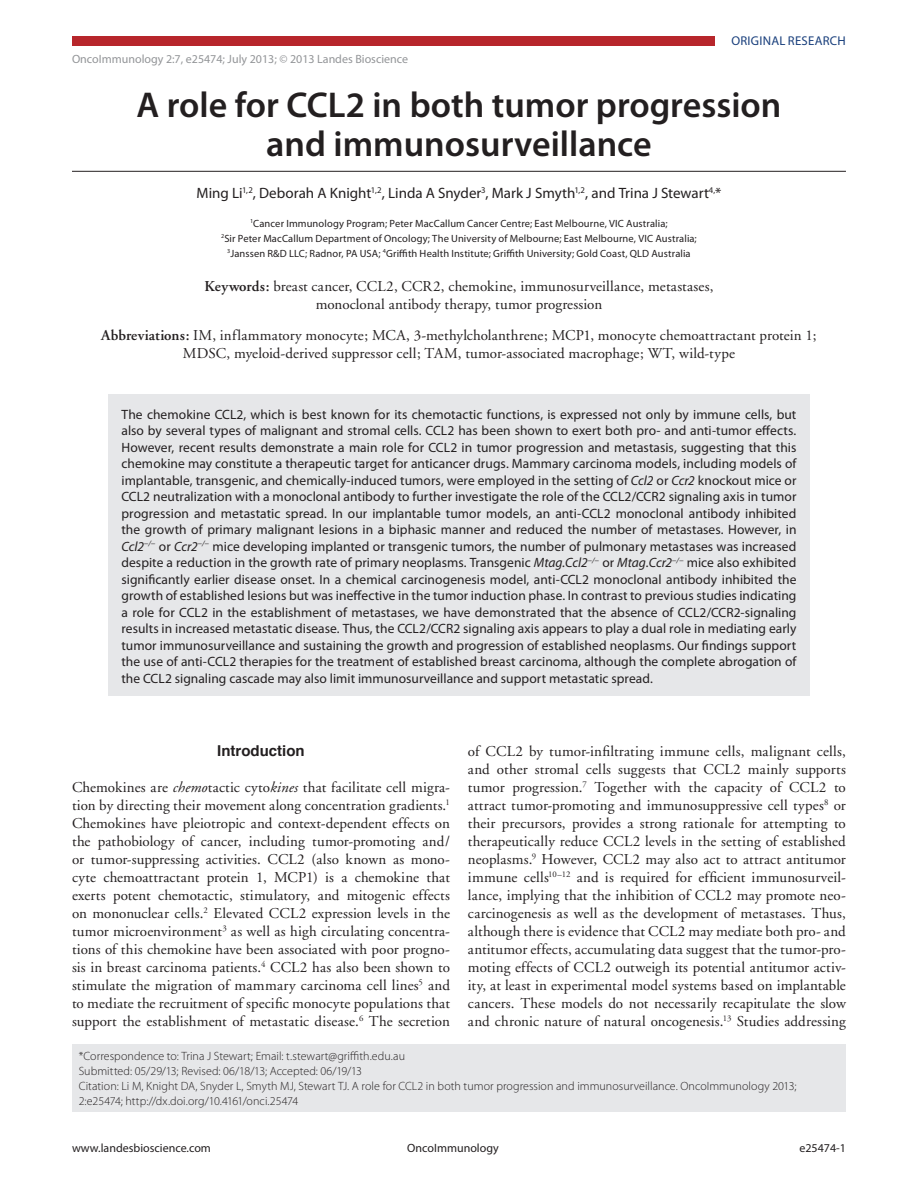
<style>
.page{position:relative;width:918px;height:1188px;background:#fff}
.page>*{position:absolute;margin:0;border:0;box-sizing:border-box;transform-origin:0 0}
.t1{font:600 36px/39px "Myriad Pro";color:#231f20;text-align:center}
.t2{font:15px/18px "Adobe Garamond";letter-spacing:.005em;color:#231f20;text-align:justify}
.t3{font:15px "Myriad Pro";color:#231f20}
.t4{font:700 15px "Helvetica";color:#231f20}
.t5{font:13.5px/16.5px "Myriad Pro";letter-spacing:.005em;color:#231f20;text-align:justify}
.t6{font:12.75px "Myriad Pro";letter-spacing:.02em;color:#193f7c}
.t7{font:300 12px/15px "Myriad Pro";letter-spacing:.005em;color:#231f20}
.t8{font:12px "Myriad Pro";color:#939598}
.t9{font:12px "Myriad Pro";color:#231f20}
.t10{font:10.5px/15px "Myriad Pro";letter-spacing:.01em;color:#231f20;text-align:center}
.s1{font-weight:600}
.s2{font-style:italic}
</style>
<div class="page">
<div style="left:72px;top:36px;width:642px;height:10px;background:#b7262b"></div>
<div style="left:72px;top:1044px;width:774px;height:68px;background:#e6e7e9"></div>
<div style="left:108px;top:395px;width:702px;height:301px;background:#e6e7e9"></div>
<hr style="left:72px;top:171px;width:774px;height:1px;background:#231f20">
<p class="t8" style="left:72px;top:52px;width:338px">OncoImmunology 2:7, e25474; July 2013; © 2013 Landes Bioscience</p>
<p class="t6" style="left:732px;top:33px;width:116px">Original Research</p>
<h1 class="t1" style="left:136px;top:85px;width:647px">A role for CCL2 in both tumor progression and immunosurveillance</h1>
<p class="t3" style="left:197px;top:184px;width:526px">Ming Li<sup>1,2</sup>, Deborah A Knight<sup>1,2</sup>, Linda A Snyder<sup>3</sup>, Mark J Smyth<sup>1,2</sup>, and Trina J Stewart<sup>4,</sup>*</p>
<p class="t10" style="left:221px;top:216px;width:477px"><sup>1</sup>Cancer Immunology Program; Peter MacCallum Cancer Centre; East Melbourne, VIC Australia;<br><sup>2</sup>Sir Peter MacCallum Department of Oncology; The University of Melbourne; East Melbourne, VIC Australia;<br><sup>3</sup>Janssen R&amp;D LLC; Radnor, PA USA; <sup>4</sup>Griffith Health Institute; Griffith University; Gold Coast, QLD Australia</p>
<p class="t2" style="left:204px;top:278px;width:511px;text-align:center"><span class="s1">Keywords:</span> breast cancer, CCL2, CCR2, chemokine, immunosurveillance, metastases, monoclonal antibody therapy, tumor progression</p>
<p class="t2" style="left:101px;top:327px;width:717px;text-align:center"><span class="s1">Abbreviations:</span> IM, inflammatory monocyte; MCA, 3-methylcholanthrene; MCP1, monocyte chemoattractant protein 1;<br>MDSC, myeloid-derived suppressor cell; TAM, tumor-associated macrophage; WT, wild-type</p>
<p class="t5" style="left:121px;top:406px;width:677px">The chemokine CCL2, which is best known for its chemotactic functions, is expressed not only by immune cells, but also by several types of malignant and stromal cells. CCL2 has been shown to exert both pro- and anti-tumor effects.<br>However, recent results demonstrate a main role for CCL2 in tumor progression and metastasis, suggesting that this chemokine may constitute a therapeutic target for anticancer drugs. Mammary carcinoma models, including models of implantable, transgenic, and chemically-induced tumors, were employed in the setting of <span class="s2">Ccl2</span> or <span class="s2">Ccr2</span> knockout mice or CCL2 neutralization with a monoclonal antibody to further investigate the role of the CCL2/CCR2 signaling axis in tumor progression and metastatic spread. In our implantable tumor models, an anti-CCL2 monoclonal antibody inhibited the growth of primary malignant lesions in a biphasic manner and reduced the number of metastases. However, in <span class="s2">Ccl2</span><sup>−/−</sup> or <span class="s2">Ccr2</span><sup>−/−</sup> mice developing implanted or transgenic tumors, the number of pulmonary metastases was increased despite a reduction in the growth rate of primary neoplasms. Transgenic <span class="s2">Mtag.Ccl2</span><sup>−/−</sup> or <span class="s2">Mtag.Ccr2</span><sup>−/−</sup> mice also exhibited significantly earlier disease onset. In a chemical carcinogenesis model, anti-CCL2 monoclonal antibody inhibited the growth of established lesions but was ineffective in the tumor induction phase. In contrast to previous studies indicating a role for CCL2 in the establishment of metastases, we have demonstrated that the absence of CCL2/CCR2-signaling results in increased metastatic disease. Thus, the CCL2/CCR2 signaling axis appears to play a dual role in mediating early tumor immunosurveillance and sustaining the growth and progression of established neoplasms. Our findings support the use of anti-CCL2 therapies for the treatment of established breast carcinoma, although the complete abrogation of the CCL2 signaling cascade may also limit immunosurveillance and support metastatic spread.</p>
<p class="t4" style="left:217px;top:739px;width:89px">Introduction</p>
<p class="t2" style="left:72px;top:779px;width:379px">Chemokines are <span class="s2">chemo</span>tactic cyto<span class="s2">kines</span> that facilitate cell migra&shy;tion by directing their movement along concentration gradients.<sup>1<br></sup>Chemokines have pleiotropic and context-dependent effects on the pathobiology of cancer, including tumor-promoting and/ or tumor-suppressing activities. CCL2 (also known as mono&shy;cyte chemoattractant protein 1, MCP1) is a chemokine that exerts potent chemotactic, stimulatory, and mitogenic effects on mononuclear cells.<sup>2</sup> Elevated CCL2 expression levels in the tumor microenvironment<sup>3</sup> as well as high circulating concentra&shy;tions of this chemokine have been associated with poor progno&shy;sis in breast carcinoma patients.<sup>4</sup> CCL2 has also been shown to stimulate the migration of mammary carcinoma cell lines<sup>5</sup> and to mediate the recruitment of specific monocyte populations that support the establishment of metastatic disease.<sup>6</sup> The secretion</p>
<p class="t2" style="left:468px;top:743px;width:379px">of CCL2 by tumor-infiltrating immune cells, malignant cells, and other stromal cells suggests that CCL2 mainly supports tumor progression.<sup>7</sup> Together with the capacity of CCL2 to attract tumor-promoting and immunosuppressive cell types<sup>8</sup> or their precursors, provides a strong rationale for attempting to therapeutically reduce CCL2 levels in the setting of established neoplasms.<sup>9</sup> However, CCL2 may also act to attract antitumor immune cells<sup>10–12</sup> and is required for efficient immunosurveil&shy;lance, implying that the inhibition of CCL2 may promote neo&shy;carcinogenesis as well as the development of metastases. Thus, although there is evidence that CCL2 may mediate both pro- and antitumor effects, accumulating data suggest that the tumor-pro&shy;moting effects of CCL2 outweigh its potential antitumor activ&shy;ity, at least in experimental model systems based on implantable cancers. These models do not necessarily recapitulate the slow and chronic nature of natural oncogenesis.<sup>13</sup> Studies addressing</p>
<p class="t7" style="left:79px;top:1048px;width:719px">*Correspondence to: Trina J Stewart; Email: t.stewart@griffith.edu.au<br>Submitted: 05/29/13; Revised: 06/18/13; Accepted: 06/19/13<br>Citation: Li M, Knight DA, Snyder L, Smyth MJ, Stewart TJ. A role for CCL2 in both tumor progression and immunosurveillance. OncoImmunology 2013; 2:e25474; http://dx.doi.org/10.4161/onci.25474</p>
<p class="t9" style="left:72px;top:1141px;width:140px">www.landesbioscience.com</p>
<p class="t9" style="left:407px;top:1141px;width:93px">OncoImmunology</p>
<p class="t9" style="left:799px;top:1141px;width:48px">e25474-1</p>
</div>
